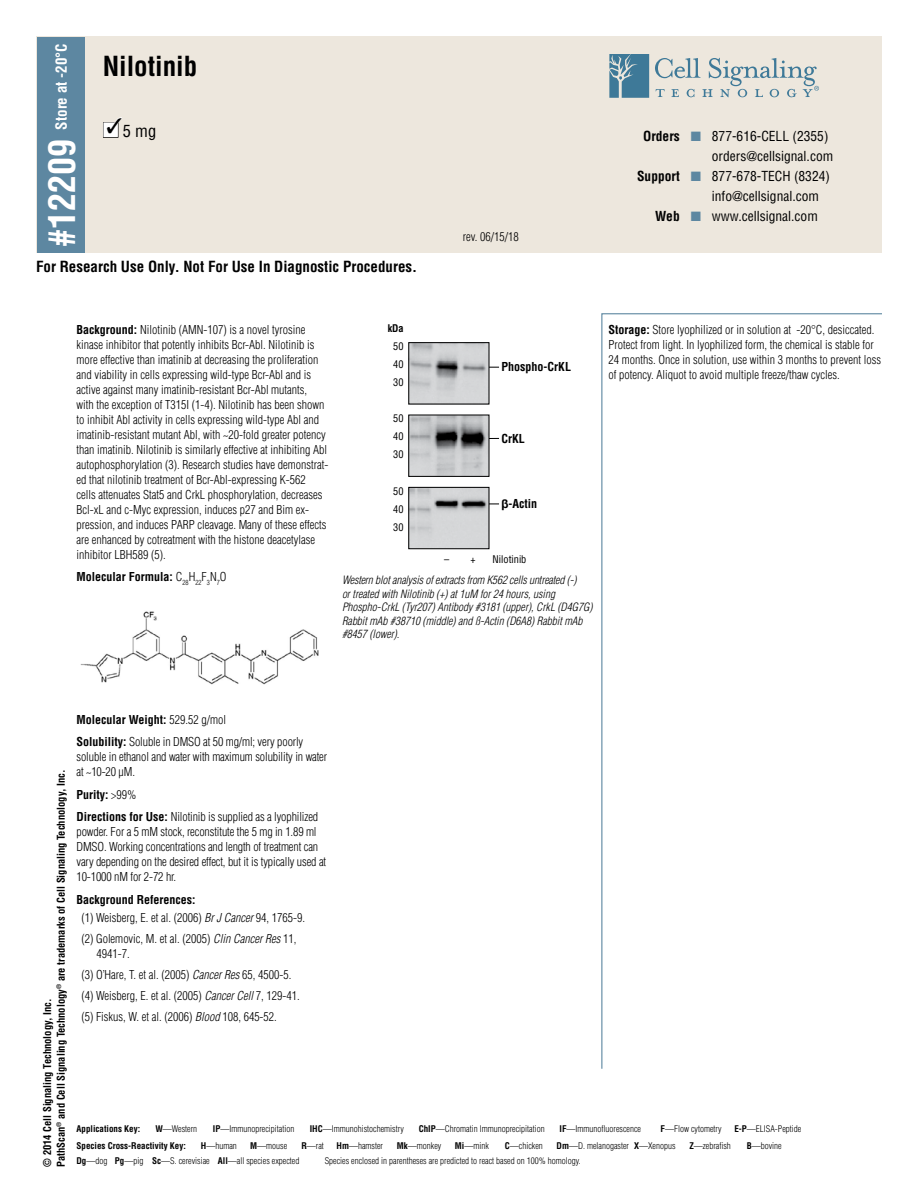
<style>
.page{position:relative;width:918px;height:1188px;background:#fff}
.page>*{position:absolute;margin:0;border:0;box-sizing:border-box;transform-origin:0 0}
.Number{font:700 condensed 36px "Helvetica";color:#fff}
.Name{font:700 condensed 27px "Helvetica";color:#000}
.Size{font:condensed 16.5px "Helvetica";color:#000}
.t1{font:700 condensed 15px "Helvetica";color:#000}
.Storage_Temp{font:700 condensed 15px "Helvetica";color:#fff}
.t2{font:condensed 13.5px "Helvetica";color:#000}
.t3{font:700 condensed 13.5px "Helvetica";color:#000}
.t4{font:13.5px "Zapf Dingbats";color:#5d87a1}
.Body_Text{font:300 condensed 12px/15px "Helvetica";color:#000}
.Background_Reference{font:300 condensed 12px/15px "Helvetica";color:#000}
.Body_Text-2{font:700 condensed 12px "Helvetica";color:#000}
.Background_Reference-2{font:700 condensed 12px "Helvetica";color:#000}
.DILUTIONS{font:italic 300 condensed 11.25px/13.5px "Helvetica";color:#000}
.t5{font:700 condensed 10.5px "Helvetica";color:#000}
.t6{font:condensed 10.35px/18px "Helvetica";color:#000;text-align:justify}
.t7{font:700 condensed 10.35px "Helvetica";color:#000}
.t8{font:300 condensed 9px "Helvetica";color:#000}
.t9{font:700 condensed 9px "Helvetica";color:#000}
.s1{color:#fff}
.s2{font-weight:700}
.s3{font-weight:300}
.s4{font-family:"Helvetica Neue LTW1 G";font-stretch:normal}
.s5{font-style:italic}
</style>
<div class="page">
<svg style="left:601px;top:313px;width:281px;height:756px"></svg>
<div style="left:37px;top:36px;width:845px;height:217px;background:#ede7dd"></div>
<div style="left:37px;top:37px;width:48px;height:216px;background:#5d87a1"></div>
<div style="left:103px;top:122px;width:15px;height:16px;border:1px solid #000"></div>
<img style="left:410px;top:489px;width:77px;height:58px">
<img style="left:410px;top:344px;width:77px;height:58px">
<div style="left:408px;top:487px;width:81px;height:62px;border:1px solid #000"></div>
<img style="left:410px;top:417px;width:77px;height:58px">
<div style="left:408px;top:415px;width:81px;height:62px;border:1px solid #000"></div>
<div style="left:408px;top:342px;width:81px;height:62px;border:1px solid #000"></div>
<img style="left:80px;top:611px;width:239px;height:74px">
<svg style="left:609px;top:54px;width:40px;height:44px;background:#5889a2"></svg>
<svg style="left:655px;top:58px;width:164px;height:39px"></svg>
<svg style="left:106px;top:117px;width:16px;height:17px"></svg>
<p class="Storage_Temp" style="left:52px;top:130px;width:88px;rotate:-90deg">Store at -20°C</p>
<p class="Name" style="left:103px;top:50px;width:96px">Nilotinib</p>
<p class="Size" style="left:103px;top:121px;width:55px"><span class="s1">■</span> 5 mg</p>
<p class="Number" style="left:39px;top:247px;width:109px;rotate:-90deg">#12209</p>
<p class="t1" style="left:36px;top:257px;width:383px">For Research Use Only. Not For Use In Diagnostic Procedures.</p>
<p class="Body_Text" style="left:463px;top:229px;width:57px">rev. 06/15/18</p>
<p class="t3" style="left:643px;top:128px;width:38px">Orders</p>
<p class="t4" style="left:691px;top:130px;width:12px">■</p>
<p class="t2" style="left:712px;top:128px;width:118px">877-616-CELL (2355)</p>
<p class="t2" style="left:712px;top:148px;width:123px">orders@cellsignal.com</p>
<p class="t3" style="left:637px;top:167px;width:44px">Support</p>
<p class="t4" style="left:691px;top:170px;width:12px">■</p>
<p class="t2" style="left:712px;top:167px;width:120px">877-678-TECH (8324)</p>
<p class="t2" style="left:712px;top:187px;width:109px">info@cellsignal.com</p>
<p class="t3" style="left:655px;top:207px;width:26px">Web</p>
<p class="t4" style="left:691px;top:210px;width:12px">■</p>
<p class="t2" style="left:712px;top:207px;width:107px">www.cellsignal.com</p>
<p class="Body_Text" style="left:76px;top:322px;width:254px"><span class="s2">Background:</span> Nilotinib (AMN-107) is a novel tyrosine kinase inhibitor that potently inhibits Bcr-Abl. Nilotinib is more effective than imatinib at decreasing the proliferation and viability in cells expressing wild-type Bcr-Abl and is active against many imatinib-resistant Bcr-Abl mutants,<br>with the exception of T315I (1-4). Nilotinib has been shown to inhibit Abl activity in cells expressing wild-type Abl and imatinib-resistant mutant Abl, with ~20-fold greater potency than imatinib. Nilotinib is similarly effective at inhibiting Abl autophosphorylation (3). Research studies have demonstrat&shy;ed that nilotinib treatment of Bcr-Abl-expressing K-562<br>cells attenuates Stat5 and CrkL phosphorylation, decreases Bcl-xL and c-Myc expression, induces p27 and Bim ex&shy;pression, and induces PARP cleavage. Many of these effects are enhanced by cotreatment with the histone deacetylase inhibitor LBH589 (5).</p>
<p class="Body_Text-2" style="left:76px;top:569px;width:151px">Molecular Formula: <span class="s3">C</span><sub>28</sub><span class="s3">H</span><sub>22</sub><span class="s3">F</span><sub>3</sub><span class="s3">N</span><sub>7</sub><span class="s3">O</span></p>
<p class="t7" style="left:388px;top:321px;width:18px">kDa</p>
<p class="t6" style="left:393px;top:337px;width:12px">50<br>40<br>30</p>
<p class="t6" style="left:393px;top:409px;width:12px">50<br>40<br>30</p>
<p class="t6" style="left:393px;top:482px;width:12px">50<br>40<br>30</p>
<p class="Body_Text-2" style="left:501px;top:360px;width:71px">Phospho-CrKL</p>
<p class="Body_Text-2" style="left:501px;top:431px;width:25px">CrKL</p>
<p class="Body_Text-2" style="left:501px;top:496px;width:37px"><span class="s4">β</span>-Actin</p>
<p class="t6" style="left:444px;top:550px;width:33px">– +</p>
<p class="t6" style="left:493px;top:550px;width:35px">Nilotinib</p>
<p class="DILUTIONS" style="left:342px;top:573px;width:252px">Western blot analysis of extracts from K562 cells untreated (-)<br>or treated with Nilotinib (+) at 1uM for 24 hours, using Phospho-CrkL (Tyr207) Antibody #3181 (upper), CrkL (D4G7G)<br>Rabbit mAb #38710 (middle) and ß-Actin (D6A8) Rabbit mAb #8457 (lower).</p>
<p class="Body_Text" style="left:609px;top:322px;width:274px"><span class="s2">Storage:</span> Store lyophilized or in solution at -20°C, desiccated.<br>Protect from light. In lyophilized form, the chemical is stable for 24 months. Once in solution, use within 3 months to prevent loss of potency. Aliquot to avoid multiple freeze/thaw cycles.</p>
<p class="t5" style="left:54px;top:1167px;width:398px;rotate:-90deg">PathScan<sup>®</sup> and Cell Signaling Technology<sup>®</sup> are trademarks of Cell Signaling Technology, Inc.</p>
<p class="t5" style="left:41px;top:1167px;width:170px;rotate:-90deg">© 2014 Cell Signaling Technology, Inc.</p>
<p class="Body_Text-2" style="left:76px;top:712px;width:151px">Molecular Weight: <span class="s3">529.52 g/mol</span></p>
<p class="Body_Text" style="left:76px;top:734px;width:252px"><span class="s2">Solubility:</span> Soluble in DMSO at 50 mg/ml; very poorly soluble in ethanol and water with maximum solubility in water at ~10-20 µM.</p>
<p class="Body_Text-2" style="left:76px;top:787px;width:61px">Purity: <span class="s3">&gt;99%</span></p>
<p class="Body_Text" style="left:76px;top:809px;width:251px"><span class="s2">Directions for Use:</span> Nilotinib is supplied as a lyophilized powder. For a 5 mM stock, reconstitute the 5 mg in 1.89 ml DMSO. Working concentrations and length of treatment can vary depending on the desired effect, but it is typically used at 10-1000 nM for 2-72 hr.</p>
<p class="Background_Reference-2" style="left:76px;top:892px;width:120px">Background References:</p>
<p class="Background_Reference" style="left:81px;top:910px;width:225px">(1) Weisberg, E. et al. (2006) <span class="s5">Br J Cancer</span> 94, 1765-9.</p>
<p class="Background_Reference" style="left:97px;top:931px;width:201px;text-indent:-15px">(2) Golemovic, M. et al. (2005) <span class="s5">Clin Cancer Res</span> 11,<br>4941-7.</p>
<p class="Background_Reference" style="left:81px;top:967px;width:212px">(3) O’Hare, T. et al. (2005) <span class="s5">Cancer Res</span> 65, 4500-5.</p>
<p class="Background_Reference" style="left:81px;top:988px;width:220px">(4) Weisberg, E. et al. (2005) <span class="s5">Cancer Cell</span> 7, 129-41.</p>
<p class="Background_Reference" style="left:81px;top:1009px;width:197px">(5) Fiskus, W. et al. (2006) <span class="s5">Blood</span> 108, 645-52.</p>
<p class="t9" style="left:76px;top:1123px;width:65px">Applications Key:</p>
<p class="t8" style="left:155px;top:1123px;width:43px"><span class="s2">W</span>—Western</p>
<p class="t8" style="left:213px;top:1123px;width:83px"><span class="s2">IP</span>—Immunoprecipitation</p>
<p class="t8" style="left:310px;top:1123px;width:96px"><span class="s2">IHC</span>—Immunohistochemistry</p>
<p class="t8" style="left:419px;top:1123px;width:127px"><span class="s2">ChIP</span>—Chromatin Immunoprecipitation</p>
<p class="t8" style="left:560px;top:1123px;width:83px"><span class="s2">IF</span>—Immunofluorescence</p>
<p class="t8" style="left:661px;top:1123px;width:63px"><span class="s2">F</span>—Flow cytometry</p>
<p class="t8" style="left:734px;top:1123px;width:68px"><span class="s2">E-P</span>—ELISA-Peptide</p>
<p class="t9" style="left:76px;top:1140px;width:111px">Species Cross-Reactivity Key:</p>
<p class="t8" style="left:201px;top:1140px;width:37px"><span class="s2">H</span>—human</p>
<p class="t8" style="left:250px;top:1140px;width:38px"><span class="s2">M</span>—mouse</p>
<p class="t8" style="left:301px;top:1140px;width:24px"><span class="s2">R</span>—rat</p>
<p class="t8" style="left:337px;top:1140px;width:48px"><span class="s2">Hm</span>—hamster</p>
<p class="t8" style="left:397px;top:1140px;width:46px"><span class="s2">Mk</span>—monkey</p>
<p class="t8" style="left:455px;top:1140px;width:36px"><span class="s2">Mi</span>—mink</p>
<p class="t8" style="left:505px;top:1140px;width:39px"><span class="s2">C</span>—chicken</p>
<p class="t8" style="left:557px;top:1140px;width:74px"><span class="s2">Dm</span>—D. melanogaster</p>
<p class="t8" style="left:634px;top:1140px;width:43px"><span class="s2">X</span>—Xenopus</p>
<p class="t8" style="left:689px;top:1140px;width:43px"><span class="s2">Z</span>—zebrafish</p>
<p class="t8" style="left:747px;top:1140px;width:36px"><span class="s2">B</span>—bovine</p>
<p class="t8" style="left:76px;top:1155px;width:32px"><span class="s2">Dg</span>—dog</p>
<p class="t8" style="left:115px;top:1155px;width:30px"><span class="s2">Pg</span>—pig</p>
<p class="t8" style="left:152px;top:1155px;width:59px"><span class="s2">Sc</span>—S. cerevisiae</p>
<p class="t8" style="left:218px;top:1155px;width:83px"><span class="s2">All</span>—all species expected</p>
<p class="t8" style="left:325px;top:1155px;width:257px">Species enclosed in parentheses are predicted to react based on 100% homology.</p>
</div>
